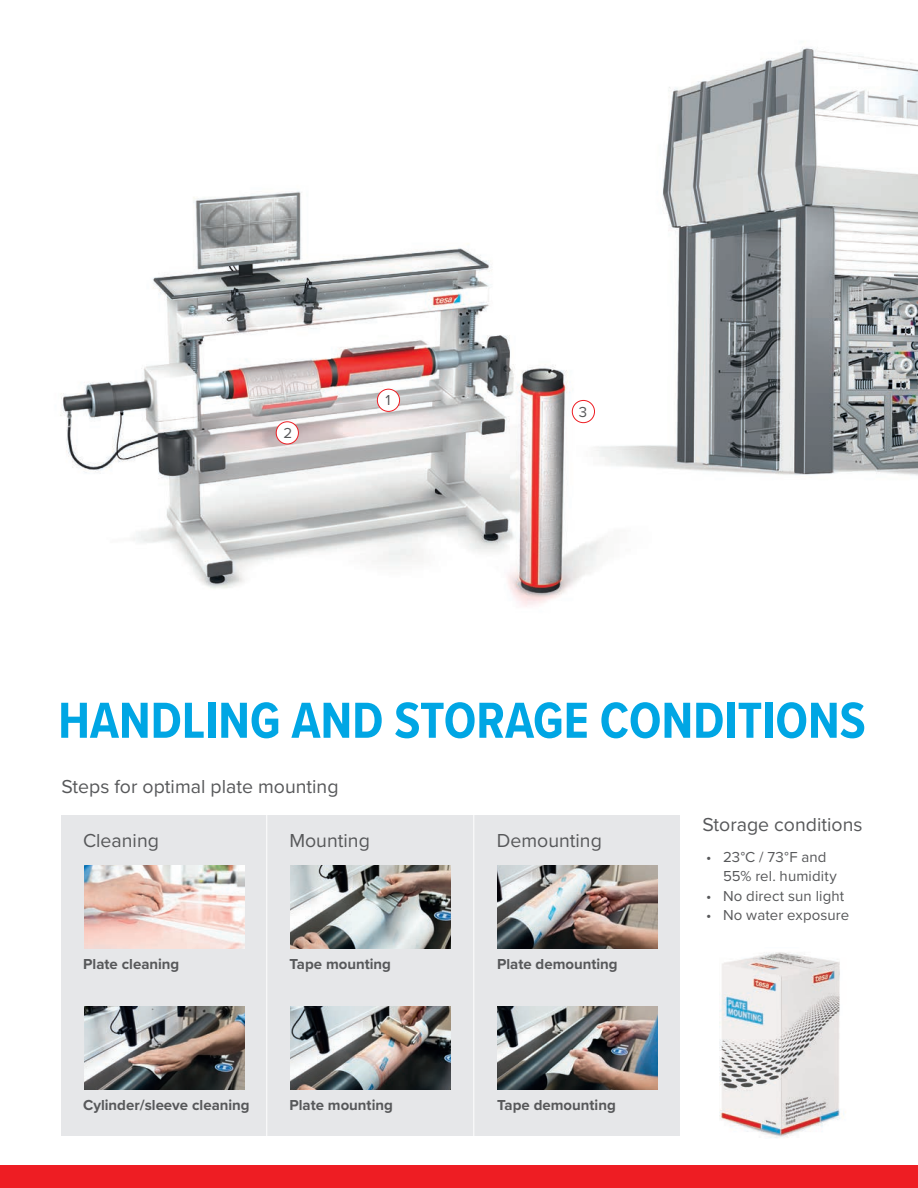
<style>
.page{position:relative;width:918px;height:1188px;background:#fff}
.page>*{position:absolute;margin:0;border:0;box-sizing:border-box;transform-origin:0 0}
.t1{font:700 52.5px "Proxima Nova Cond";color:#00a6e4}
.t2{font:19.5px "Proxima Nova";color:#57585a}
.t3{font:700 15px "Proxima Nova";color:#57585a}
.t4{font:15px/19.5px "Proxima Nova";letter-spacing:.005em;color:#57585a}
</style>
<div class="page">
<img style="left:60px;top:191px;width:544px;height:416px">
<img style="left:576px;top:47px;width:342px;height:453px">
<div style="left:267px;top:816px;width:206px;height:320px;background:#e6e7e9"></div>
<div style="left:61px;top:816px;width:206px;height:320px;background:#e6e7e9"></div>
<div style="left:473px;top:816px;width:206px;height:320px;background:#e6e7e9"></div>
<img style="left:84px;top:866px;width:161px;height:83px">
<img style="left:291px;top:866px;width:160px;height:83px">
<img style="left:84px;top:1007px;width:160px;height:83px">
<img style="left:291px;top:1007px;width:160px;height:83px">
<img style="left:497px;top:866px;width:160px;height:83px">
<img style="left:497px;top:1007px;width:160px;height:83px">
<img style="left:719px;top:952px;width:127px;height:186px">
<div style="left:377px;top:389px;width:23px;height:22px;background:#fff;border-radius:50%"></div>
<div style="left:377px;top:389px;width:23px;height:23px;border:1px solid #ee1d23;border-radius:50%"></div>
<div style="left:572px;top:400px;width:23px;height:23px;background:#fff;border-radius:50%"></div>
<div style="left:572px;top:400px;width:23px;height:23px;border:1px solid #ee1d23;border-radius:50%"></div>
<hr style="left:266px;top:813px;width:1px;height:323px;background:#fff">
<hr style="left:473px;top:813px;width:1px;height:323px;background:#fff">
<div style="left:276px;top:422px;width:22px;height:22px;background:#fff;border-radius:50%"></div>
<div style="left:276px;top:421px;width:23px;height:23px;border:1px solid #ee1d23;border-radius:50%"></div>
<div style="left:0;top:1165px;width:918px;height:23px;background:#ee1d23"></div>
<p class="t4" style="left:283px;top:423px;width:10px">2</p>
<p class="t4" style="left:385px;top:390px;width:7px">1</p>
<p class="t4" style="left:579px;top:401px;width:10px">3</p>
<h1 class="t1" style="left:58px;top:682px;width:809px">HANDLING AND STORAGE CONDITIONS</h1>
<h2 class="t2" style="left:61px;top:772px;width:279px">Steps for optimal plate mounting</h2>
<h2 class="t2" style="left:83px;top:826px;width:77px">Cleaning</h2>
<h2 class="t2" style="left:289px;top:826px;width:82px">Mounting</h2>
<h2 class="t2" style="left:497px;top:826px;width:107px">Demounting</h2>
<p class="t3" style="left:83px;top:953px;width:98px">Plate cleaning</p>
<p class="t3" style="left:289px;top:953px;width:103px">Tape mounting</p>
<p class="t3" style="left:497px;top:953px;width:122px">Plate demounting</p>
<p class="t3" style="left:83px;top:1094px;width:168px">Cylinder/sleeve cleaning</p>
<p class="t3" style="left:497px;top:1094px;width:120px">Tape demounting</p>
<p class="t3" style="left:289px;top:1094px;width:105px">Plate mounting</p>
<h2 class="t2" style="left:702px;top:810px;width:162px">Storage conditions</h2>
<p class="t4" style="left:723px;top:846px;width:115px;text-indent:-17px">• 23°C / 73°F and<br>55% rel. humidity</p>
<p class="t4" style="left:706px;top:885px;width:140px">• No direct sun light</p>
<p class="t4" style="left:706px;top:905px;width:145px">• No water exposure</p>
</div>
